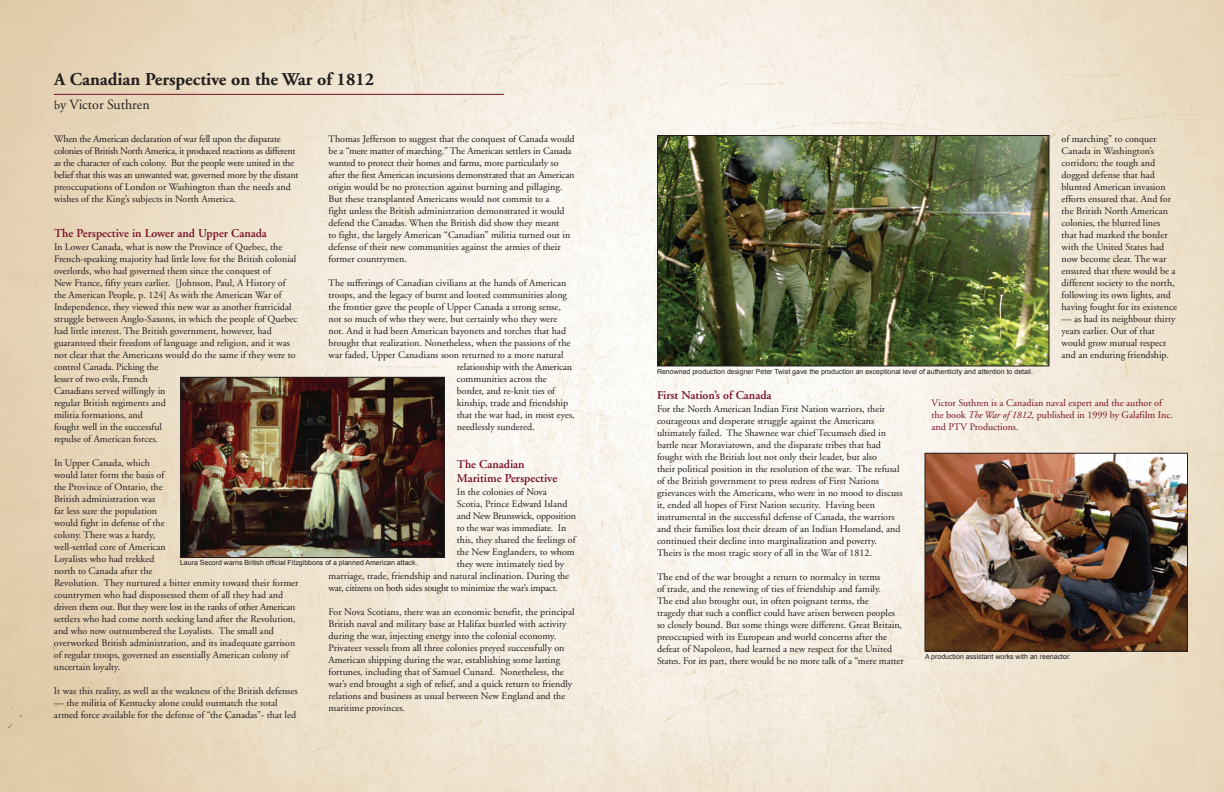
<style>
.page{position:relative;width:1224px;height:792px;background:#fff}
.page>*{position:absolute;margin:0;border:0;box-sizing:border-box;transform-origin:0 0}
.t1{font:700 18px "Adobe Garamond";color:#231f20}
.t2{font:14px "Adobe Garamond";color:#231f20}
.t3{font:600 12px/14.4px "Adobe Garamond";color:#770e28}
.t4{font:10px/12px "Adobe Garamond";color:#231f20}
.t5{font:10px/12px "Adobe Garamond";letter-spacing:-.02em;color:#231f20}
.t6{font:10px/12px "Adobe Garamond";color:#770e28}
.t7{font:10px "Adobe Garamond";letter-spacing:-.025em;color:#231f20}
.t8{font:7px "Arial";color:#231f20}
.s1{font-size:12px}
.s2{font-style:italic}
</style>
<div class="page">
<img style="left:0;top:0;width:1224px;height:792px">
<hr style="left:54px;top:94px;width:450px;height:1px;background:#770e28">
<img style="left:182px;top:379px;width:261px;height:177px">
<div style="left:180px;top:377px;width:265px;height:181px;border:1px solid #231f20"></div>
<img style="left:659px;top:137px;width:388px;height:227px">
<div style="left:657px;top:135px;width:392px;height:231px;border:1px solid #231f20"></div>
<img style="left:927px;top:455px;width:259px;height:195px">
<div style="left:925px;top:453px;width:263px;height:199px;border:1px solid #231f20"></div>
<h1 class="t1" style="left:54px;top:72px;width:322px">A Canadian Perspective on the War of 1812</h1>
<h2 class="t2" style="left:54px;top:99px;width:97px"><span class="s1">b</span>y Victor Suthren</h2>
<p class="t5" style="left:54px;top:134px;width:246px">When the American declaration of war fell upon the disparate colonies of British North America, it produced reactions as different as the character of each colony. But the people were united in the belief that this was an unwanted war, governed more by the distant preoccupations of London or Washington than the needs and wishes of the King’s subjects in North America.</p>
<p class="t3" style="left:54px;top:227px;width:214px">The Perspective in Lower and Upper Canada</p>
<p class="t4" style="left:54px;top:242px;width:245px">In Lower Canada, what is now the Province of Quebec, the French-speaking majority had little love for the British colonial overlords, who had governed them since the conquest of<br>New France, fifty years earlier. [Johnson, Paul, A History of the American People, p. 124] As with the American War of Independence, they viewed this new war as another fratricidal struggle between Anglo-Saxons, in which the people of Quebec had little interest. The British government, however, had guaranteed their freedom of language and religion, and it was not clear that the Americans would do the same if they were to control Canada. Picking the<br>lesser of two evils, French<br>Canadians served willingly in<br>regular British regiments and<br>militia formations, and<br>fought well in the successful<br>repulse of American forces.</p>
<p class="t4" style="left:54px;top:458px;width:246px">In Upper Canada, which<br>would later form the basis of<br>the Province of Ontario, the<br>British administration was<br>far less sure the population<br>would fight in defense of the<br>colony. There was a hardy,<br>well-settled core of American<br>Loyalists who had trekked<br>north to Canada after the<br>Revolution. They nurtured a bitter enmity toward their former countrymen who had dispossessed them of all they had and driven them out. But they were lost in the ranks of other American settlers who had come north seeking land after the Revolution, and who now outnumbered the Loyalists. The small and overworked British administration, and its inadequate garrison of regular troops, governed an essentially American colony of uncertain loyalty.</p>
<p class="t4" style="left:54px;top:686px;width:245px">It was this reality, as well as the weakness of the British defenses</p>
<p class="t4" style="left:54px;top:698px;width:244px">— the militia of Kentucky alone could outmatch the total armed force available for the defense of “the Canadas”- that led</p>
<p class="t4" style="left:328px;top:134px;width:248px">Thomas Jefferson to suggest that the conquest of Canada would be a “mere matter of marching.” The American settlers in Canada wanted to protect their homes and farms, more particularly so after the first American incursions demonstrated that an American origin would be no protection against burning and pillaging.<br>But these transplanted Americans would not commit to a<br>fight unless the British administration demonstrated it would defend the Canadas. When the British did show they meant<br>to fight, the largely American “Canadian” militia turned out in defense of their new communities against the armies of their former countrymen.</p>
<p class="t4" style="left:328px;top:278px;width:239px">The sufferings of Canadian civilians at the hands of American</p>
<p class="t4" style="left:328px;top:290px;width:240px">troops, and the legacy of burnt and looted communities along</p>
<p class="t4" style="left:328px;top:302px;width:234px">the frontier gave the people of Upper Canada a strong sense,</p>
<p class="t4" style="left:328px;top:314px;width:230px">not so much of who they were, but certainly who they were</p>
<p class="t4" style="left:328px;top:326px;width:239px">not. And it had been American bayonets and torches that had</p>
<p class="t4" style="left:328px;top:338px;width:243px">brought that realization. Nonetheless, when the passions of the</p>
<p class="t4" style="left:328px;top:350px;width:237px">war faded, Upper Canadians soon returned to a more natural</p>
<p class="t4" style="left:457px;top:362px;width:117px">relationship with the American</p>
<p class="t4" style="left:457px;top:374px;width:92px">communities across the</p>
<p class="t4" style="left:457px;top:386px;width:100px">border, and re-knit ties of</p>
<p class="t4" style="left:457px;top:398px;width:113px">kinship, trade and friendship</p>
<p class="t4" style="left:457px;top:410px;width:119px">that the war had, in most eyes,</p>
<p class="t4" style="left:457px;top:422px;width:79px">needlessly sundered.</p>
<p class="t3" style="left:457px;top:458px;width:102px">The Canadian<br>Maritime Perspective</p>
<p class="t4" style="left:457px;top:487px;width:92px">In the colonies of Nova</p>
<p class="t4" style="left:457px;top:499px;width:112px">Scotia, Prince Edward Island</p>
<p class="t5" style="left:457px;top:511px;width:121px">and New Brunswick, opposition</p>
<p class="t5" style="left:457px;top:523px;width:111px">to the war was immediate. In</p>
<p class="t4" style="left:457px;top:535px;width:120px">this, they shared the feelings of</p>
<p class="t4" style="left:457px;top:547px;width:119px">the New Englanders, to whom</p>
<p class="t4" style="left:457px;top:559px;width:109px">they were intimately tied by</p>
<p class="t4" style="left:329px;top:571px;width:242px">marriage, trade, friendship and natural inclination. During the</p>
<p class="t7" style="left:329px;top:584px;width:231px">war, citizens on both sides sought to minimize the war’s impact.</p>
<p class="t4" style="left:329px;top:607px;width:248px">For Nova Scotians, there was an economic benefit, the principal British naval and military base at Halifax bustled with activity during the war, injecting energy into the colonial economy.<br>Privateer vessels from all three colonies preyed successfully on American shipping during the war, establishing some lasting fortunes, including that of Samuel Cunard. Nonetheless, the war’s end brought a sigh of relief, and a quick return to friendly relations and business as usual between New England and the maritime provinces.</p>
<p class="t8" style="left:180px;top:558px;width:239px">Laura Secord warns British official Fitzgibbons of a planned American attack.</p>
<p class="t4" style="left:1062px;top:134px;width:117px">of marching” to conquer<br>Canada in Washington’s corridors; the tough and dogged defense that had blunted American invasion efforts ensured that. And for the British North American colonies, the blurred lines that had marked the border with the United States had now become clear. The war ensured that there would be a different society to the north, following its own lights, and having fought for its existence</p>
<p class="t4" style="left:1062px;top:314px;width:116px">— as had its neighbour thirty years earlier. Out of that would grow mutual respect and an enduring friendship.</p>
<p class="t6" style="left:932px;top:398px;width:243px">Victor Suthren is a Canadian naval expert and the author of the book <span class="s2">The War of 1812,</span> published in 1999 by Galafilm Inc. and PTV Productions.</p>
<p class="t8" style="left:657px;top:367px;width:378px">Renowned production designer Peter Twist gave the production an exceptional level of authenticity and attention to detail.</p>
<p class="t3" style="left:657px;top:389px;width:116px">First Nation’s of Canada</p>
<p class="t4" style="left:657px;top:404px;width:247px">For the North American Indian First Nation warriors, their courageous and desperate struggle against the Americans ultimately failed. The Shawnee war chief Tecumseh died in battle near Moraviatown, and the disparate tribes that had fought with the British lost not only their leader, but also<br>their political position in the resolution of the war. The refusal of the British government to press redress of First Nations grievances with the Americans, who were in no mood to discuss it, ended all hopes of First Nation security. Having been instrumental in the successful defense of Canada, the warriors and their families lost their dream of an Indian Homeland, and continued their decline into marginalization and poverty.<br>Theirs is the most tragic story of all in the War of 1812.</p>
<p class="t4" style="left:657px;top:572px;width:248px">The end of the war brought a return to normalcy in terms<br>of trade, and the renewing of ties of friendship and family.<br>The end also brought out, in often poignant terms, the<br>tragedy that such a conflict could have arisen between peoples so closely bound. But some things were different. Great Britain, preoccupied with its European and world concerns after the defeat of Napoleon, had learned a new respect for the United States. For its part, there would be no more talk of a “mere matter</p>
<p class="t8" style="left:925px;top:653px;width:147px">A production assistant works with an reenactor.</p>
</div>
